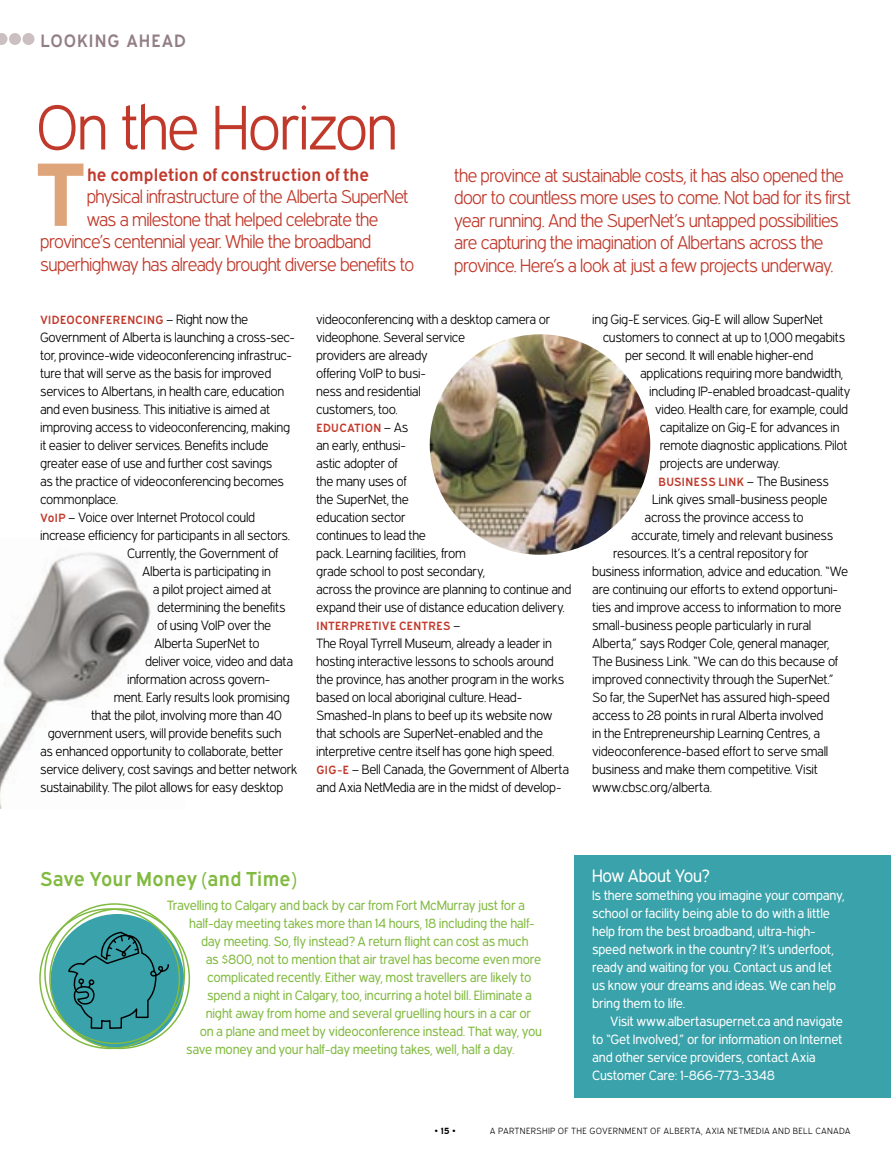
<style>
.page{position:relative;width:891px;height:1161px;background:#fff}
.page>*{position:absolute;margin:0;border:0;box-sizing:border-box;transform-origin:0 0}
.t1{font:700 90px "Expressway";color:#dfa57a}
.t2{font:300 63px "Expressway";letter-spacing:.015em;color:#c0392b}
.t3{font:600 20.25px "Expressway";letter-spacing:.015em;color:#81ba40}
.t4{font:300 18.75px/22.5px "Expressway";letter-spacing:.005em;color:#c0392b}
.t5{font:600 18px "Expressway";letter-spacing:.055em;color:#927e85}
.t6{font:18px "Expressway";letter-spacing:.015em;color:#fff}
.t7{font:600 17.7px "Expressway";letter-spacing:.005em;color:#c0392b}
.t8{font:300 13.5px/18px "Expressway";letter-spacing:.025em;color:#000}
.t9{font:13.5px "Expressway";letter-spacing:.03em;color:#81ba40}
.t10{font:13.5px/18px "Expressway";letter-spacing:.03em;color:#fff}
.t11{font:600 12px "Expressway";letter-spacing:.035em;color:#c0392b}
.t12{font:300 9px "Expressway";letter-spacing:.095em;color:#000}
.s1{font-weight:300;font-size:13.5px;color:#000}
.s2{font-weight:600;font-size:12px;color:#c0392b}
.s3{font-weight:700}
</style>
<div class="page">
<svg style="left:0;top:33px;width:8px;height:12px"></svg>
<div style="left:9px;top:33px;width:12px;height:12px;background:#cbbfc2;border-radius:50%"></div>
<div style="left:22px;top:33px;width:12px;height:12px;background:#cbbfc2;border-radius:50%"></div>
<svg style="left:39px;top:903px;width:151px;height:146px"></svg>
<div style="left:575px;top:855px;width:316px;height:243px;background:#3aa2aa"></div>
<img style="left:0;top:552px;width:151px;height:257px">
<img style="left:430px;top:334px;width:220px;height:221px">
<h3 class="t5" style="left:40px;top:31px;width:147px">LOOKING AHEAD</h3>
<h2 class="t2" style="left:38px;top:93px;width:361px">On the Horizon</h2>
<h3 class="t7" style="left:87px;top:164px;width:284px">he completion of construction of the</h3>
<h3 class="t4" style="left:87px;top:185px;width:323px">physical infrastructure of the Alberta SuperNet</h3>
<h3 class="t4" style="left:87px;top:208px;width:293px">was a milestone that helped celebrate the</h3>
<h3 class="t4" style="left:40px;top:230px;width:332px">province’s centennial year. While the broadband</h3>
<h3 class="t4" style="left:40px;top:253px;width:375px">superhighway has already brought diverse benefits to</h3>
<h1 class="t1" style="left:37px;top:142px;width:48px">T</h1>
<p class="t4" style="left:454px;top:164px;width:397px">the province at sustainable costs, it has also opened the door to countless more uses to come. Not bad for its first year running. And the SuperNet’s untapped possibilities are capturing the imagination of Albertans across the province. Here’s a look at just a few projects underway.</p>
<p class="t11" style="left:40px;top:313px;width:209px">VIDEOCONFERENCING <span class="s1">– Right now the</span></p>
<p class="t8" style="left:40px;top:328px;width:256px">Government of Alberta is launching a cross-sec-</p>
<p class="t8" style="left:40px;top:346px;width:253px">tor, province-wide videoconferencing infrastruc-</p>
<p class="t8" style="left:40px;top:364px;width:232px">ture that will serve as the basis for improved</p>
<p class="t8" style="left:40px;top:382px;width:245px">services to Albertans, in health care, education</p>
<p class="t8" style="left:40px;top:400px;width:231px">and even business. This initiative is aimed at</p>
<p class="t8" style="left:40px;top:418px;width:251px">improving access to videoconferencing, making</p>
<p class="t8" style="left:40px;top:436px;width:229px">it easier to deliver services. Benefits include</p>
<p class="t8" style="left:40px;top:454px;width:233px">greater ease of use and further cost savings</p>
<p class="t8" style="left:40px;top:472px;width:245px">as the practice of videoconferencing becomes</p>
<p class="t8" style="left:40px;top:490px;width:79px">commonplace.</p>
<p class="t8" style="left:40px;top:508px;width:216px"><span class="s2">VoIP</span> – Voice over Internet Protocol could</p>
<p class="t8" style="left:40px;top:526px;width:251px">increase efficiency for participants in all sectors.</p>
<p class="t8" style="left:128px;top:544px;width:152px">Currently, the Government of</p>
<p class="t8" style="left:142px;top:562px;width:130px">Alberta is participating in</p>
<p class="t8" style="left:153px;top:580px;width:120px">a pilot project aimed at</p>
<p class="t8" style="left:158px;top:598px;width:129px">determining the benefits</p>
<p class="t8" style="left:158px;top:616px;width:115px">of using VoIP over the</p>
<p class="t8" style="left:154px;top:634px;width:106px">Alberta SuperNet to</p>
<p class="t8" style="left:146px;top:652px;width:149px">deliver voice, video and data</p>
<p class="t8" style="left:128px;top:670px;width:144px">information across govern-</p>
<p class="t8" style="left:114px;top:688px;width:177px">ment. Early results look promising</p>
<p class="t8" style="left:92px;top:706px;width:192px">that the pilot, involving more than 40</p>
<p class="t8" style="left:48px;top:724px;width:235px">government users, will provide benefits such</p>
<p class="t8" style="left:40px;top:742px;width:244px">as enhanced opportunity to collaborate, better</p>
<p class="t8" style="left:40px;top:760px;width:258px">service delivery, cost savings and better network</p>
<p class="t8" style="left:40px;top:778px;width:244px">sustainability. The pilot allows for easy desktop</p>
<p class="t8" style="left:316px;top:310px;width:235px">videoconferencing with a desktop camera or videophone. Several service<br>providers are already<br>offering VoIP to busi-<br>ness and residential<br>customers, too.</p>
<p class="t11" style="left:316px;top:421px;width:93px">EDUCATION <span class="s1">– As</span></p>
<p class="t8" style="left:316px;top:436px;width:256px">an early, enthusi-<br>astic adopter of<br>the many uses of<br>the SuperNet, the<br>education sector<br>continues to lead the<br>pack. Learning facilities, from<br>grade school to post secondary,<br>across the province are planning to continue and expand their use of distance education delivery.</p>
<p class="t11" style="left:316px;top:619px;width:145px">INTERPRETIVE CENTRES <span class="s1">–</span></p>
<p class="t8" style="left:316px;top:634px;width:254px">The Royal Tyrrell Museum, already a leader in hosting interactive lessons to schools around the province, has another program in the works based on local aboriginal culture. Head-Smashed-In plans to beef up its website now that schools are SuperNet-enabled and the interpretive centre itself has gone high speed.<br><span class="s2">GIG-E</span> – Bell Canada, the Government of Alberta and Axia NetMedia are in the midst of develop-</p>
<p class="t8" style="left:592px;top:310px;width:232px">ing Gig-E services. Gig-E will allow SuperNet</p>
<p class="t8" style="left:603px;top:328px;width:244px">customers to connect at up to 1,000 megabits</p>
<p class="t8" style="left:626px;top:346px;width:189px">per second. It will enable higher-end</p>
<p class="t8" style="left:640px;top:364px;width:204px">applications requiring more bandwidth,</p>
<p class="t8" style="left:650px;top:382px;width:202px">including IP-enabled broadcast-quality</p>
<p class="t8" style="left:656px;top:400px;width:194px">video. Health care, for example, could</p>
<p class="t8" style="left:660px;top:418px;width:181px">capitalize on Gig-E for advances in</p>
<p class="t8" style="left:660px;top:436px;width:189px">remote diagnostic applications. Pilot</p>
<p class="t8" style="left:660px;top:454px;width:121px">projects are underway.</p>
<p class="t11" style="left:658px;top:475px;width:172px">BUSINESS LINK <span class="s1">– The Business</span></p>
<p class="t8" style="left:652px;top:490px;width:176px">Link gives small-business people</p>
<p class="t8" style="left:645px;top:508px;width:160px">across the province access to</p>
<p class="t8" style="left:631px;top:526px;width:203px">accurate, timely and relevant business</p>
<p class="t8" style="left:613px;top:544px;width:196px">resources. It’s a central repository for</p>
<p class="t8" style="left:592px;top:562px;width:257px">business information, advice and education. “We</p>
<p class="t8" style="left:592px;top:580px;width:247px">are continuing our efforts to extend opportuni-</p>
<p class="t8" style="left:592px;top:598px;width:250px">ties and improve access to information to more</p>
<p class="t8" style="left:592px;top:616px;width:220px">small-business people particularly in rural</p>
<p class="t8" style="left:592px;top:634px;width:238px">Alberta,” says Rodger Cole, general manager,</p>
<p class="t8" style="left:592px;top:652px;width:247px">The Business Link. “We can do this because of</p>
<p class="t8" style="left:592px;top:670px;width:242px">improved connectivity through the SuperNet.”</p>
<p class="t8" style="left:592px;top:688px;width:238px">So far, the SuperNet has assured high-speed</p>
<p class="t8" style="left:592px;top:706px;width:232px">access to 28 points in rural Alberta involved</p>
<p class="t8" style="left:592px;top:724px;width:229px">in the Entrepreneurship Learning Centres, a</p>
<p class="t8" style="left:592px;top:742px;width:237px">videoconference-based effort to serve small</p>
<p class="t8" style="left:592px;top:760px;width:227px">business and make them competitive. Visit</p>
<p class="t8" style="left:592px;top:778px;width:121px">www.cbsc.org/alberta.</p>
<h3 class="t3" style="left:40px;top:867px;width:259px">Save Your Money (and Time)</h3>
<p class="t9" style="left:167px;top:898px;width:359px">Travelling to Calgary and back by car from Fort McMurray just for a</p>
<p class="t9" style="left:190px;top:916px;width:346px">half-day meeting takes more than 14 hours, 18 including the half-</p>
<p class="t9" style="left:202px;top:934px;width:328px">day meeting. So, fly instead? A return flight can cost as much</p>
<p class="t9" style="left:206px;top:952px;width:337px">as $800, not to mention that air travel has become even more</p>
<p class="t9" style="left:208px;top:970px;width:325px">complicated recently. Either way, most travellers are likely to</p>
<p class="t9" style="left:208px;top:988px;width:326px">spend a night in Calgary, too, incurring a hotel bill. Eliminate a</p>
<p class="t9" style="left:206px;top:1006px;width:327px">night away from home and several gruelling hours in a car or</p>
<p class="t9" style="left:200px;top:1024px;width:343px">on a plane and meet by videoconference instead. That way, you</p>
<p class="t9" style="left:187px;top:1042px;width:329px">save money and your half-day meeting takes, well, half a day.</p>
<h3 class="t6" style="left:592px;top:866px;width:118px">How About You?</h3>
<p class="t10" style="left:592px;top:886px;width:253px">Is there something you imagine your company, school or facility being able to do with a little help from the best broadband, ultra-high&shy;speed network in the country? It’s underfoot, ready and waiting for you. Contact us and let us know your dreams and ideas. We can help bring them to life.</p>
<p class="t10" style="left:592px;top:1012px;width:252px;text-indent:18px">Visit www.albertasupernet.ca and navigate to “Get Involved,” or for information on Internet and other service providers, contact Axia Customer Care: 1-866-773-3348</p>
<p class="t12" style="left:435px;top:1126px;width:22px">• <span class="s3">15</span> •</p>
<p class="t12" style="left:490px;top:1126px;width:362px">A PARTNERSHIP OF THE GOVERNMENT OF ALBERTA, AXIA NETMEDIA AND BELL CANADA</p>
</div>
